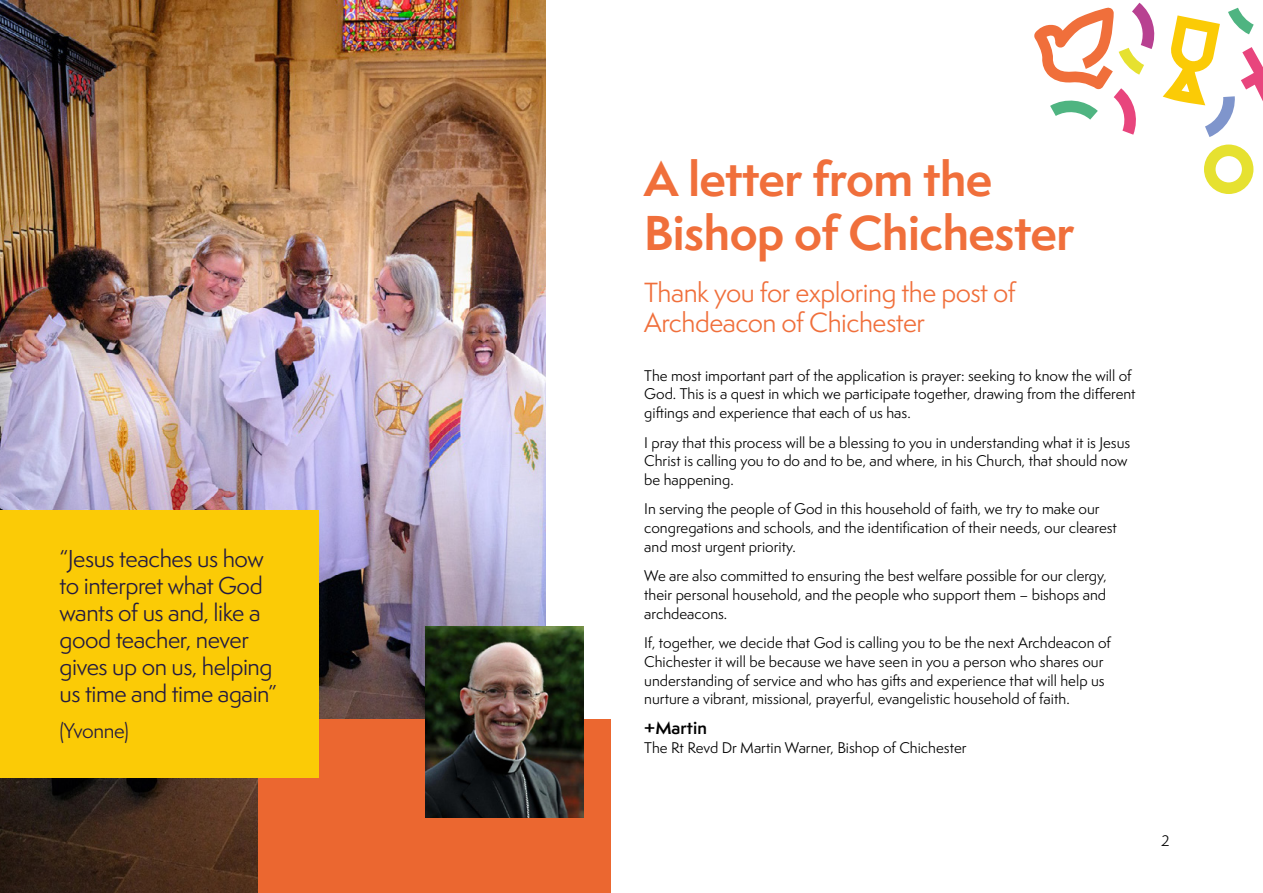
<style>
.page{position:relative;width:1263px;height:893px;background:#fff}
.page>*{position:absolute;margin:0;border:0;box-sizing:border-box;transform-origin:0 0}
.Heading_1{font:700 45px/54px "Semplicita Pro";letter-spacing:-.01em;color:#f06f3b}
.Intro{font:25.5px/30.6px "Semplicita Pro";letter-spacing:-.02em;color:#f06f3b}
.Intro-2{font:22.5px/27px "Semplicita Pro";letter-spacing:-.02em;color:#221a41}
.Intro-3{font:19.5px "Semplicita Pro";letter-spacing:-.02em;color:#221a41}
.Body_Copy{font:600 16.5px "Semplicita Pro";color:#000}
.Body_Copy-2{font:14.25px/18.8px "Semplicita Pro";color:#000}
</style>
<div class="page">
<img style="left:0;top:0;width:546px;height:893px">
<svg style="left:1204px;top:145px;width:49px;height:49px"></svg>
<svg style="left:1034px;top:3px;width:229px;height:134px"></svg>
<div style="left:259px;top:720px;width:352px;height:173px;background:#eb6730"></div>
<img style="left:426px;top:626px;width:157px;height:192px">
<div style="left:0;top:510px;width:318px;height:268px;background:#fbcb06"></div>
<p class="Intro-2" style="left:60px;top:545px;width:219px">“Jesus teaches us how to interpret what God wants of us and, like a good teacher, never gives up on us, helping us time and time again”</p>
<p class="Intro-3" style="left:60px;top:717px;width:71px">(Yvonne)</p>
<p class="Heading_1" style="left:644px;top:151px;width:432px">A letter from the<br>Bishop of Chichester</p>
<p class="Intro" style="left:644px;top:276px;width:373px">Thank you for exploring the post of<br>Archdeacon of Chichester</p>
<p class="Body_Copy-2" style="left:644px;top:366px;width:493px">The most important part of the application is prayer: seeking to know the will of<br>God. This is a quest in which we participate together, drawing from the different giftings and experience that each of us has.</p>
<p class="Body_Copy-2" style="left:644px;top:433px;width:488px">I pray that this process will be a blessing to you in understanding what it is Jesus<br>Christ is calling you to do and to be, and where, in his Church, that should now be happening.</p>
<p class="Body_Copy-2" style="left:644px;top:499px;width:474px">In serving the people of God in this household of faith, we try to make our congregations and schools, and the identification of their needs, our clearest and most urgent priority.</p>
<p class="Body_Copy-2" style="left:644px;top:566px;width:464px;text-align:justify">We are also committed to ensuring the best welfare possible for our clergy, their personal household, and the people who support them – bishops and archdeacons.</p>
<p class="Body_Copy-2" style="left:644px;top:633px;width:468px">If, together, we decide that God is calling you to be the next Archdeacon of Chichester it will be because we have seen in you a person who shares our understanding of service and who has gifts and experience that will help us nurture a vibrant, missional, prayerful, evangelistic household of faith.</p>
<p class="Body_Copy" style="left:644px;top:715px;width:64px">+Martin</p>
<p class="Body_Copy-2" style="left:644px;top:738px;width:324px">The Rt Revd Dr Martin Warner, Bishop of Chichester</p>
<p class="Body_Copy-2" style="left:1161px;top:831px;width:10px">2</p>
</div>
